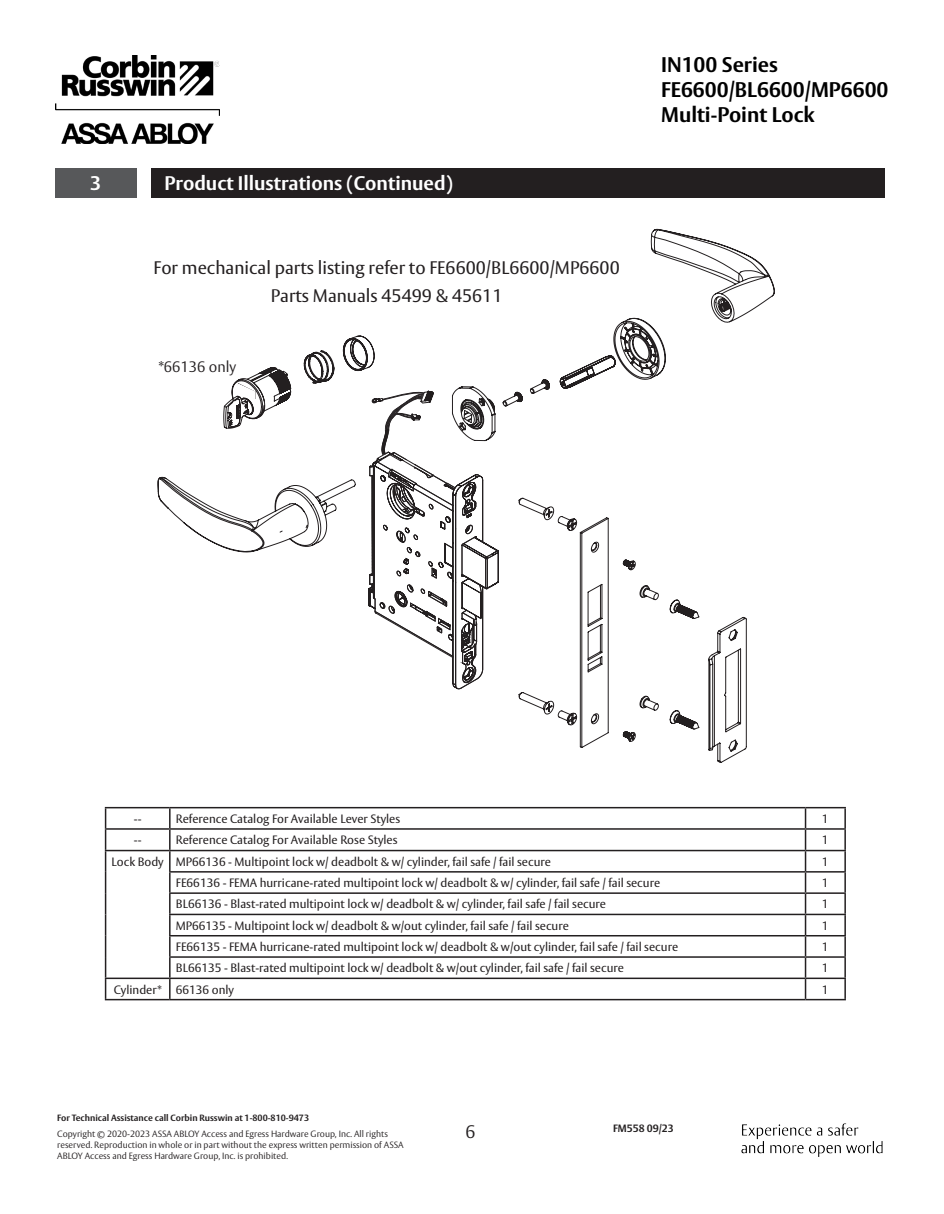
<style>
.page{position:relative;width:944px;height:1214px;background:#fff}
.page>*{position:absolute;margin:0;border:0;box-sizing:border-box;transform-origin:0 0}
.t1{font:700 21px/25.2px "ASSA Vesta";color:#000}
.SECTION_NAME_START{font:700 19.5px "ASSA Vesta";color:#fff}
.Section_Number{font:700 19.5px "ASSA Vesta";color:#fff}
.Heading_3_I0_12_14{font:18px "ASSA Vesta";color:#231f20}
.t2{font:300 18px "ASSA Vesta";color:#231f20}
.Bullet_10_10_11{font:300 15px "ASSA Vesta";color:#231f20}
.Table_Text{font:12px "ASSA Vesta";color:#231f20}
.t3{font:700 10.5px "ASSA Vesta";color:#231f20}
.t4{font:300 9px/10.8px "ASSA Vesta";color:#231f20}
.t5{font:700 9px "ASSA Vesta";color:#231f20}
</style>
<div class="page">
<img style="left:55px;top:56px;width:164px;height:87px">
<img style="left:741px;top:1123px;width:141px;height:33px">
<svg style="left:157px;top:228px;width:618px;height:325px"></svg>
<svg style="left:529px;top:379px;width:21px;height:15px"></svg>
<svg style="left:303px;top:335px;width:220px;height:354px"></svg>
<svg style="left:518px;top:497px;width:229px;height:266px"></svg>
<svg style="left:559px;top:355px;width:57px;height:34px"></svg>
<hr style="left:105px;top:807px;width:65px;height:1px;background:#231f20">
<hr style="left:170px;top:807px;width:635px;height:1px;background:#231f20">
<hr style="left:805px;top:807px;width:40px;height:1px;background:#231f20">
<hr style="left:804px;top:808px;width:2px;height:20px;background:#231f20">
<hr style="left:105px;top:828px;width:65px;height:1px;background:#231f20">
<hr style="left:170px;top:828px;width:635px;height:1px;background:#231f20">
<hr style="left:805px;top:828px;width:40px;height:1px;background:#231f20">
<hr style="left:804px;top:829px;width:2px;height:20px;background:#231f20">
<hr style="left:105px;top:849px;width:65px;height:2px;background:#231f20">
<hr style="left:170px;top:849px;width:635px;height:2px;background:#231f20">
<hr style="left:805px;top:849px;width:40px;height:2px;background:#231f20">
<hr style="left:804px;top:851px;width:2px;height:20px;background:#231f20">
<hr style="left:169px;top:871px;width:636px;height:1px;background:#231f20">
<hr style="left:805px;top:871px;width:40px;height:1px;background:#231f20">
<hr style="left:804px;top:872px;width:2px;height:20px;background:#231f20">
<hr style="left:169px;top:892px;width:636px;height:2px;background:#231f20">
<hr style="left:805px;top:892px;width:40px;height:2px;background:#231f20">
<svg style="left:804px;top:894px;width:2px;height:19px"></svg>
<hr style="left:169px;top:913px;width:636px;height:2px;background:#231f20">
<hr style="left:805px;top:913px;width:40px;height:2px;background:#231f20">
<hr style="left:804px;top:915px;width:2px;height:20px;background:#231f20">
<hr style="left:169px;top:935px;width:636px;height:1px;background:#231f20">
<hr style="left:805px;top:935px;width:40px;height:1px;background:#231f20">
<hr style="left:804px;top:936px;width:2px;height:20px;background:#231f20">
<hr style="left:169px;top:956px;width:636px;height:1px;background:#231f20">
<hr style="left:805px;top:956px;width:40px;height:1px;background:#231f20">
<hr style="left:804px;top:957px;width:2px;height:20px;background:#231f20">
<hr style="left:105px;top:977px;width:65px;height:2px;background:#231f20">
<svg style="left:105px;top:808px;width:1px;height:190px"></svg>
<hr style="left:170px;top:977px;width:635px;height:2px;background:#231f20">
<svg style="left:169px;top:808px;width:1px;height:190px"></svg>
<hr style="left:805px;top:977px;width:40px;height:2px;background:#231f20">
<svg style="left:804px;top:979px;width:2px;height:19px"></svg>
<svg style="left:844px;top:808px;width:1px;height:190px"></svg>
<hr style="left:105px;top:998px;width:65px;height:2px;background:#231f20">
<hr style="left:170px;top:998px;width:635px;height:2px;background:#231f20">
<hr style="left:805px;top:998px;width:40px;height:2px;background:#231f20">
<svg style="left:223px;top:367px;width:69px;height:62px"></svg>
<div style="left:55px;top:168px;width:81px;height:29px;background:#57585a"></div>
<div style="left:151px;top:168px;width:733px;height:29px;background:#231f20"></div>
<p class="Section_Number" style="left:90px;top:171px;width:13px">3</p>
<p class="SECTION_NAME_START" style="left:164px;top:171px;width:290px">Product Illustrations (Continued)</p>
<p class="Heading_3_I0_12_14" style="left:153px;top:257px;width:468px">For mechanical parts listing refer to FE6600/BL6600/MP6600</p>
<p class="Heading_3_I0_12_14" style="left:271px;top:285px;width:233px">Parts Manuals 45499 &amp; 45611</p>
<p class="Bullet_10_10_11" style="left:158px;top:358px;width:80px">*66136 only</p>
<h1 class="t1" style="left:661px;top:53px;width:229px">IN100 Series<br>FE6600/BL6600/MP6600<br>Multi-Point Lock</h1>
<p class="Table_Text" style="left:134px;top:811px;width:9px">--</p>
<p class="Table_Text" style="left:176px;top:811px;width:226px">Reference Catalog For Available Lever Styles</p>
<p class="Table_Text" style="left:822px;top:811px;width:8px">1</p>
<p class="Table_Text" style="left:134px;top:832px;width:9px">--</p>
<p class="Table_Text" style="left:176px;top:832px;width:223px">Reference Catalog For Available Rose Styles</p>
<p class="Table_Text" style="left:822px;top:832px;width:8px">1</p>
<p class="Table_Text" style="left:112px;top:854px;width:54px">Lock Body</p>
<p class="Table_Text" style="left:176px;top:854px;width:376px">MP66136 - Multipoint lock w/ deadbolt &amp; w/ cylinder, fail safe / fail secure</p>
<p class="Table_Text" style="left:822px;top:854px;width:8px">1</p>
<p class="Table_Text" style="left:176px;top:875px;width:486px">FE66136 - FEMA hurricane-rated multipoint lock w/ deadbolt &amp; w/ cylinder, fail safe / fail secure</p>
<p class="Table_Text" style="left:822px;top:875px;width:8px">1</p>
<p class="Table_Text" style="left:176px;top:897px;width:432px">BL66136 - Blast-rated multipoint lock w/ deadbolt &amp; w/ cylinder, fail safe / fail secure</p>
<p class="Table_Text" style="left:822px;top:897px;width:8px">1</p>
<p class="Table_Text" style="left:176px;top:918px;width:394px">MP66135 - Multipoint lock w/ deadbolt &amp; w/out cylinder, fail safe / fail secure</p>
<p class="Table_Text" style="left:822px;top:918px;width:8px">1</p>
<p class="Table_Text" style="left:176px;top:939px;width:504px">FE66135 - FEMA hurricane-rated multipoint lock w/ deadbolt &amp; w/out cylinder, fail safe / fail secure</p>
<p class="Table_Text" style="left:822px;top:939px;width:8px">1</p>
<p class="Table_Text" style="left:176px;top:960px;width:449px">BL66135 - Blast-rated multipoint lock w/ deadbolt &amp; w/out cylinder, fail safe / fail secure</p>
<p class="Table_Text" style="left:822px;top:960px;width:8px">1</p>
<p class="Table_Text" style="left:114px;top:982px;width:49px">Cylinder*</p>
<p class="Table_Text" style="left:176px;top:982px;width:60px">66136 only</p>
<p class="Table_Text" style="left:822px;top:982px;width:8px">1</p>
<p class="t5" style="left:57px;top:1112px;width:253px">For Technical Assistance call Corbin Russwin at 1-800-810-9473</p>
<p class="t4" style="left:57px;top:1129px;width:348px">Copyright © 2020-2023 ASSA ABLOY Access and Egress Hardware Group, Inc. All rights reserved. Reproduction in whole or in part without the express written permission of ASSA<br>ABLOY Access and Egress Hardware Group, Inc. is prohibited.</p>
<h3 class="t2" style="left:465px;top:1121px;width:12px">6</h3>
<p class="t3" style="left:613px;top:1121px;width:62px">FM558 09/23</p>
</div>
